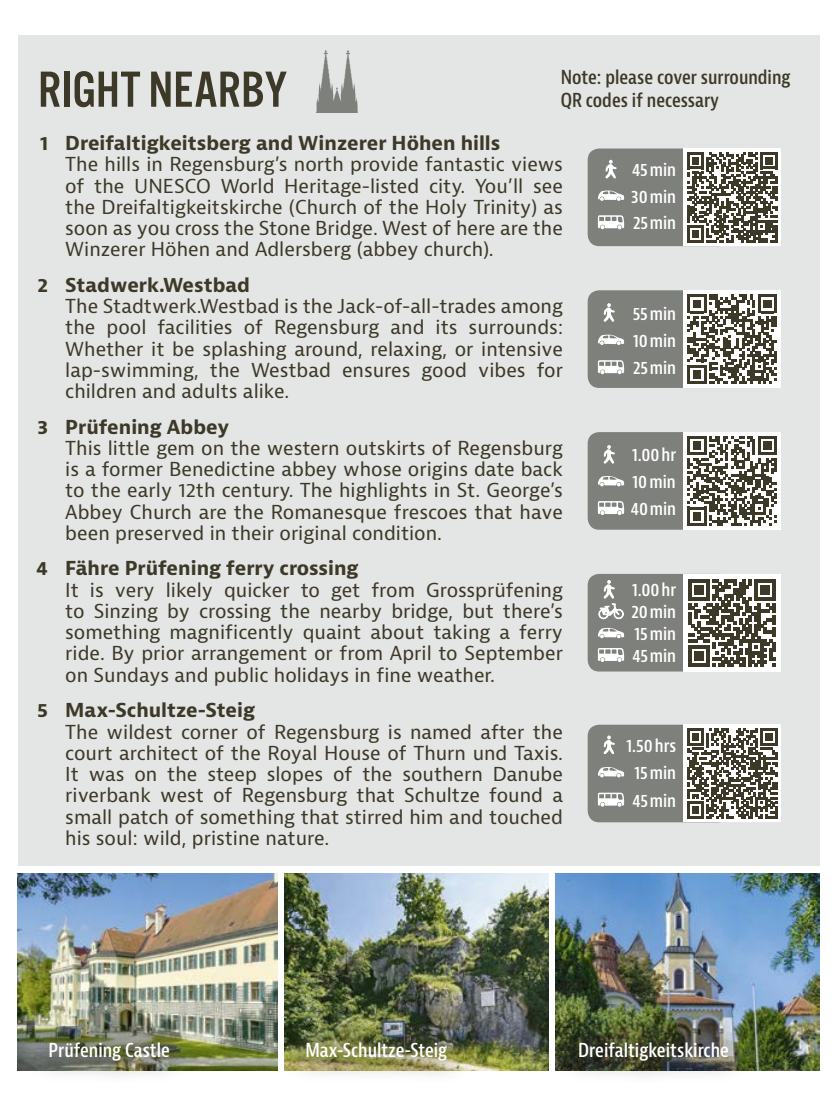
<style>
.page{position:relative;width:837px;height:1106px;background:#fff}
.page>*{position:absolute;margin:0;border:0;box-sizing:border-box;transform-origin:0 0}
.t1{font:52.75px "Alternate Got No 3 D";color:#3d3928}
.t2{font:18.75px/21.2px "Bernina Sans";color:#3d3928}
.t3{font:600 condensed 18.75px "Bernina Sans";color:#fff}
.t4{font:600 condensed 18.75px/22.5px "Bernina Sans";color:#3d3928}
.t5{font:600 condensed 17.5px/26.5px "Bernina Sans";color:#fff;text-align:justify}
.s1{font-family:"Bernino Sans";font-weight:700}
.s2{font-weight:700}
</style>
<div class="page">
<img style="left:18px;top:873px;width:260px;height:197px">
<div style="left:18px;top:35px;width:800px;height:831px;background:#e4e5e5"></div>
<svg style="left:316px;top:50px;width:41px;height:62px"></svg>
<img style="left:555px;top:873px;width:263px;height:197px">
<img style="left:285px;top:873px;width:263px;height:197px">
<div style="left:553px;top:1016px;width:201px;height:70px;background:#3d3928;opacity:.45"></div>
<div style="left:280px;top:1016px;width:192px;height:69px;background:#3d3928;opacity:.45"></div>
<div style="left:587px;top:148px;width:143px;height:98px;background:#7e807c;border-radius:11px"></div>
<div style="left:683px;top:148px;width:97px;height:98px;background:#fff"></div>
<svg style="left:687px;top:152px;width:90px;height:91px"></svg>
<hr style="left:774px;top:225px;width:3px;height:18px;background:#3d3928">
<div style="left:587px;top:290px;width:143px;height:98px;background:#7e807c;border-radius:11px"></div>
<div style="left:683px;top:290px;width:97px;height:98px;background:#fff"></div>
<svg style="left:687px;top:294px;width:89px;height:90px"></svg>
<div style="left:587px;top:432px;width:143px;height:97px;background:#7e807c;border-radius:11px"></div>
<div style="left:683px;top:432px;width:97px;height:97px;background:#fff"></div>
<svg style="left:687px;top:436px;width:89px;height:89px"></svg>
<div style="left:587px;top:574px;width:143px;height:97px;background:#7e807c;border-radius:11px"></div>
<div style="left:683px;top:574px;width:97px;height:97px;background:#fff"></div>
<svg style="left:688px;top:579px;width:87px;height:87px"></svg>
<div style="left:587px;top:724px;width:143px;height:98px;background:#7e807c;border-radius:11px"></div>
<div style="left:683px;top:724px;width:97px;height:98px;background:#fff"></div>
<svg style="left:687px;top:728px;width:90px;height:90px"></svg>
<svg style="left:605px;top:160px;width:11px;height:18px"></svg>
<svg style="left:598px;top:190px;width:26px;height:11px"></svg>
<svg style="left:597px;top:215px;width:27px;height:14px"></svg>
<svg style="left:603px;top:445px;width:11px;height:19px"></svg>
<svg style="left:598px;top:476px;width:26px;height:10px"></svg>
<svg style="left:597px;top:501px;width:27px;height:14px"></svg>
<svg style="left:598px;top:580px;width:26px;height:58px"></svg>
<svg style="left:597px;top:648px;width:27px;height:14px"></svg>
<svg style="left:603px;top:735px;width:11px;height:19px"></svg>
<svg style="left:598px;top:767px;width:26px;height:10px"></svg>
<svg style="left:597px;top:792px;width:27px;height:14px"></svg>
<svg style="left:603px;top:303px;width:11px;height:19px"></svg>
<svg style="left:598px;top:334px;width:26px;height:11px"></svg>
<svg style="left:597px;top:360px;width:27px;height:14px"></svg>
<div style="left:23px;top:1016px;width:172px;height:69px;background:#3d3928;opacity:.45"></div>
<h1 class="t1" style="left:38px;top:61px;width:251px">RIGHT NEARBY</h1>
<p class="t4" style="left:560px;top:67px;width:231px">Note: please cover surrounding<br>QR codes if necessary</p>
<p class="t2" style="left:65px;top:133px;width:499px;text-indent:-25px"><span class="s1">1</span> <span class="s2">Dreifaltigkeitsberg and Winzerer Höhen hills<br></span>The hills in Regensburg’s north provide fantastic views of the UNESCO World Heritage-listed city. You’ll see the Dreifaltigkeitskirche (Church of the Holy Trinity) as soon as you cross the Stone Bridge. West of here are the Winzerer Höhen and Adlersberg (abbey church).</p>
<p class="t2" style="left:65px;top:275px;width:499px;text-indent:-28px"><span class="s1">2</span> <span class="s2">Stadwerk.Westbad<br></span>The Stadtwerk.Westbad is the Jack-of-all-trades among the pool facilities of Regensburg and its surrounds:<br>Whether it be splashing around, relaxing, or intensive lap-swimming, the Westbad ensures good vibes for children and adults alike.</p>
<p class="t2" style="left:65px;top:416px;width:499px;text-indent:-28px"><span class="s1">3</span> <span class="s2">Prüfening Abbey<br></span>This little gem on the western outskirts of Regensburg is a former Benedictine abbey whose origins date back to the early 12th century. The highlights in St. George’s Abbey Church are the Romanesque frescoes that have been preserved in their original condition.</p>
<p class="t2" style="left:65px;top:558px;width:499px;text-indent:-29px"><span class="s1">4</span> <span class="s2">Fähre Prüfening ferry crossing<br></span>It is very likely quicker to get from Grossprüfening to Sinzing by crossing the nearby bridge, but there’s something magnificently quaint about taking a ferry ride. By prior arrangement or from April to September on Sundays and public holidays in fine weather.</p>
<p class="t2" style="left:65px;top:700px;width:499px;text-indent:-28px"><span class="s1">5</span> <span class="s2">Max-Schultze-Steig<br></span>The wildest corner of Regensburg is named after the court architect of the Royal House of Thurn und Taxis.<br>It was on the steep slopes of the southern Danube riverbank west of Regensburg that Schultze found a small patch of something that stirred him and touched his soul: wild, pristine nature.</p>
<p class="t5" style="left:631px;top:157px;width:46px">45min 30min 25min</p>
<p class="t5" style="left:632px;top:300px;width:45px;line-height:27.2px">55min 10min 25min</p>
<p class="t5" style="left:630px;top:442px;width:47px">1.00hr 10min 40min</p>
<p class="t5" style="left:632px;top:577px;width:46px">1.00hr</p>
<p class="t5" style="left:632px;top:623px;width:45px;line-height:22px">15min<br>45min</p>
<p class="t5" style="left:631px;top:599px;width:46px">20min</p>
<p class="t5" style="left:626px;top:732px;width:51px;line-height:27.5px;text-align:center">1.50hrs<br>15min<br>45min</p>
<p class="t3" style="left:49px;top:1038px;width:123px">Prüfening Castle</p>
<p class="t3" style="left:305px;top:1038px;width:143px">Max-Schultze-Steig</p>
<p class="t3" style="left:578px;top:1038px;width:152px">Dreifaltigkeitskirche</p>
</div>
